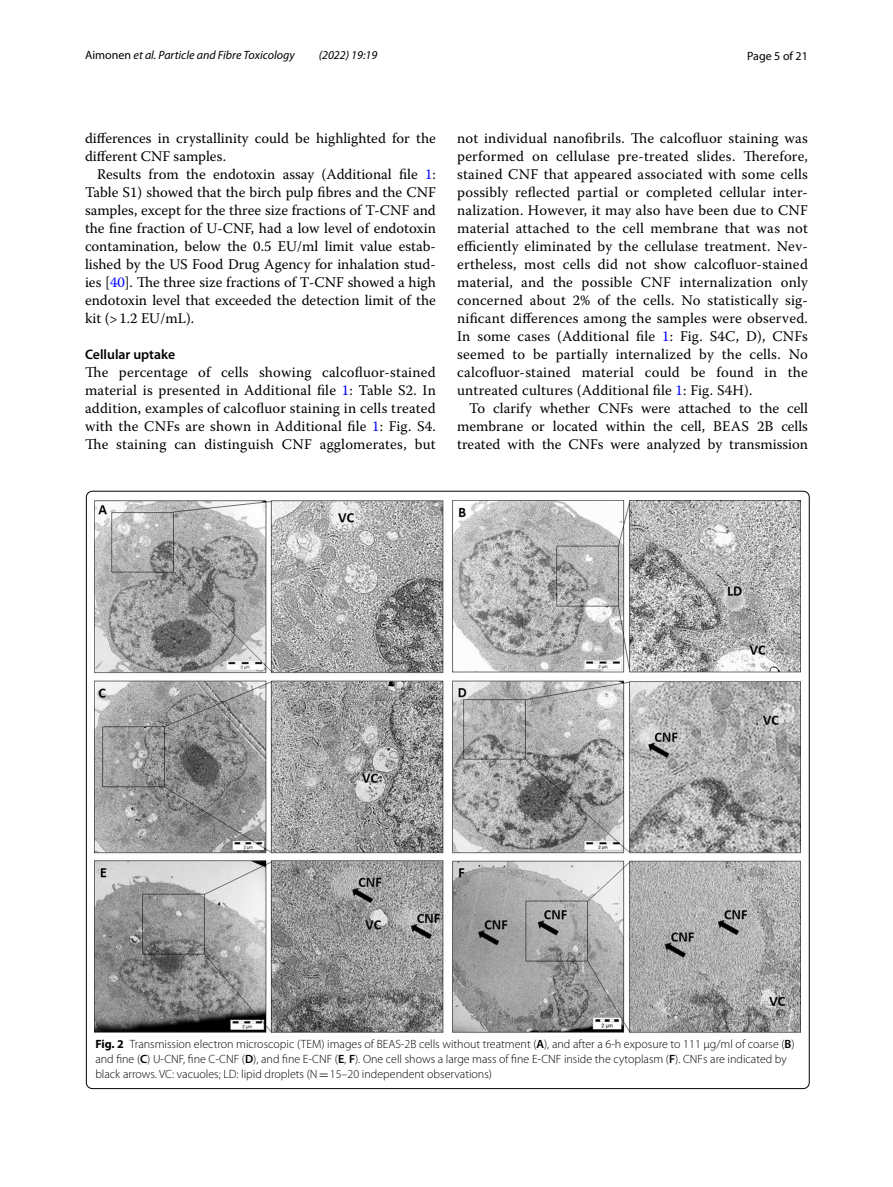
<style>
.page{position:relative;width:893px;height:1187px;background:#fff}
.page>*{position:absolute;margin:0;border:0;box-sizing:border-box;transform-origin:0 0}
.t1{font:14.7px/18px "Warnock Pro";color:#000;text-align:justify}
.t2{font:600 13.8px "Myriad Pro";color:#000}
.t3{font:300 12px/15px "Myriad Pro";color:#000}
.t4{font:italic 12px "Myriad Pro";color:#000}
.t5{font:12px "Myriad Pro";color:#000}
.s1{font-style:normal}
.s2{color:#00f}
.s3{font-weight:700}
.s4{font-weight:600}
.s5{font-family:"MTSY";font-weight:400}
</style>
<div class="page">
<img style="left:95px;top:500px;width:706px;height:532px">
<p class="t4" style="left:85px;top:48px;width:211px"><span class="s1">Aimonen</span> et al. Particle and Fibre Toxicology</p>
<p class="t4" style="left:319px;top:48px;width:60px">(2022) 19:19</p>
<p class="t5" style="left:747px;top:48px;width:62px">Page 5 of 21</p>
<p class="t1" style="left:85px;top:128px;width:352px">differences in crystallinity could be highlighted for the different CNF samples.</p>
<p class="t1" style="left:85px;top:164px;width:352px;text-indent:12px">Results from the endotoxin assay (Additional file <span class="s2">1</span>:<br>Table S1) showed that the birch pulp fibres and the CNF samples, except for the three size fractions of T-CNF and the fine fraction of U-CNF, had a low level of endotoxin contamination, below the 0.5 EU/ml limit value estab&shy;lished by the US Food Drug Agency for inhalation stud&shy;ies [<span class="s2">40</span>]. The three size fractions of T-CNF showed a high endotoxin level that exceeded the detection limit of the kit (&gt;1.2 EU/mL).</p>
<p class="t2" style="left:85px;top:345px;width:92px">Cellular uptake</p>
<p class="t1" style="left:85px;top:362px;width:352px">The percentage of cells showing calcofluor-stained material is presented in Additional file <span class="s2">1</span>: Table S2. In addition, examples of calcofluor staining in cells treated with the CNFs are shown in Additional file <span class="s2">1</span>: Fig. S4.<br>The staining can distinguish CNF agglomerates, but</p>
<p class="t1" style="left:457px;top:128px;width:352px">not individual nanofibrils. The calcofluor staining was performed on cellulase pre-treated slides. Therefore, stained CNF that appeared associated with some cells possibly reflected partial or completed cellular inter&shy;nalization. However, it may also have been due to CNF material attached to the cell membrane that was not efficiently eliminated by the cellulase treatment. Nev&shy;ertheless, most cells did not show calcofluor-stained material, and the possible CNF internalization only concerned about 2% of the cells. No statistically sig&shy;nificant differences among the samples were observed.<br>In some cases (Additional file <span class="s2">1</span>: Fig. S4C, D), CNFs seemed to be partially internalized by the cells. No calcofluor-stained material could be found in the untreated cultures (Additional file <span class="s2">1</span>: Fig. S4H).</p>
<p class="t1" style="left:457px;top:398px;width:352px;text-indent:12px">To clarify whether CNFs were attached to the cell membrane or located within the cell, BEAS 2B cells treated with the CNFs were analyzed by transmission</p>
<p class="t3" style="left:95px;top:1036px;width:701px"><span class="s3">Fig. 2</span> Transmission electron microscopic (TEM) images of BEAS-2B cells without treatment (<span class="s4">A</span>), and after a 6-h exposure to 111 µg/ml of coarse (<span class="s4">B</span>) and fine (<span class="s4">C</span>) U-CNF, fine C-CNF (<span class="s4">D</span>), and fine E-CNF (<span class="s4">E</span>, <span class="s4">F</span>). One cell shows a large mass of fine E-CNF inside the cytoplasm (<span class="s4">F</span>). CNFs are indicated by black arrows. VC: vacuoles; LD: lipid droplets (N<span class="s5">=</span>15–20 independent observations)</p>
</div>
